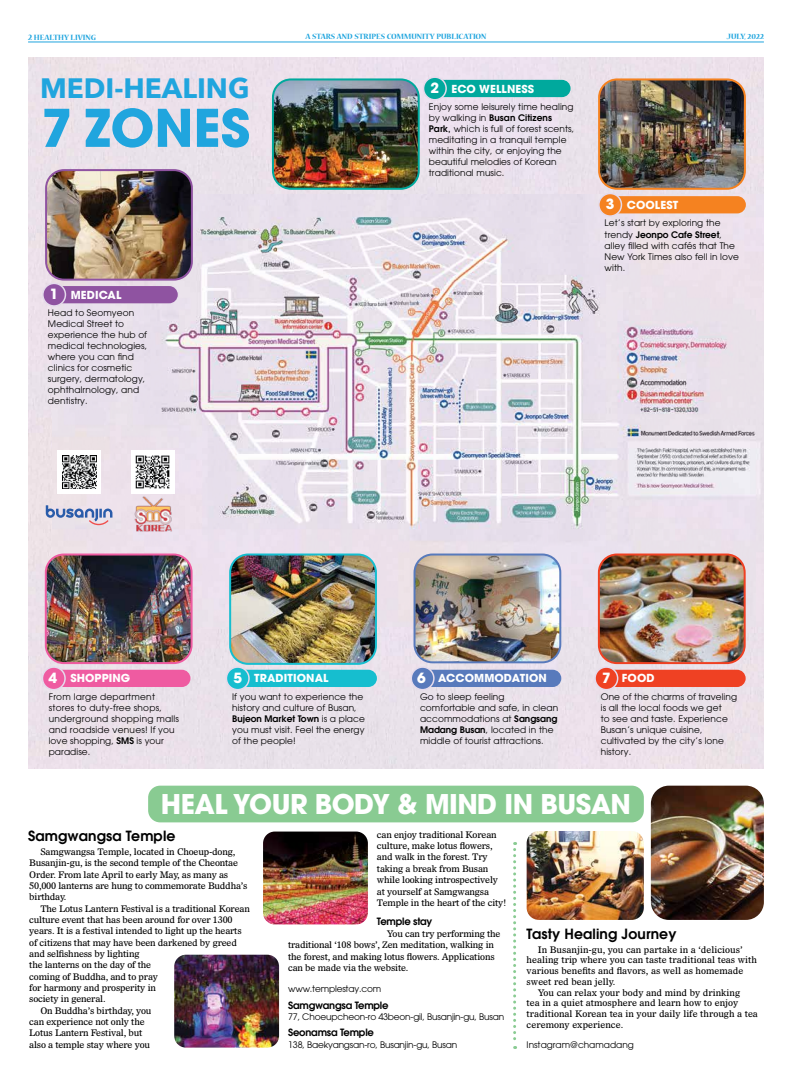
<style>
.page{position:relative;width:792px;height:1080px;background:#fff}
.page>*{position:absolute;margin:0;border:0;box-sizing:border-box;transform-origin:0 0}
.t1{font:700 51.5px "Avant Garde";color:#20a5de}
.t2{font:700 28px "Avenir Next";color:#20a5de}
.t3{font:700 27px "Avant Garde";letter-spacing:-.02em;color:#fff}
.t4{font:600 14px "Avant Garde";letter-spacing:.01em;color:#000}
.t5{font:700 11px "Avant Garde";letter-spacing:.01em;color:#fff}
.t6{font:600 10px "Avant Garde";letter-spacing:-.02em;color:#000}
.t7{font:9px/11px "Avant Garde";letter-spacing:.01em;color:#000}
.t8{font:9px/11.5px "Dutch 811 BT Roman D";letter-spacing:-.02em;color:#000}
.t9{font:9px "Dutch 811 BT Roman D";color:#000}
.t10{font:9px "Avant Garde";letter-spacing:-.02em;color:#000}
.t11{font:700 8.5px "Nueva Std";color:#20a5de}
.s1{font-size:9px}
.s2{font-size:14px}
.s3{font-weight:600}
.s4{font-weight:500}
</style>
<div class="page">
<div style="left:28px;top:58px;width:736px;height:711px;background:#ebe1ea"></div>
<img style="left:52px;top:195px;width:712px;height:431px">
<svg style="left:46px;top:505px;width:66px;height:20px"></svg>
<div style="left:58px;top:450px;width:43px;height:44px;background:#fff"></div>
<img style="left:62px;top:455px;width:34px;height:34px">
<div style="left:131px;top:450px;width:43px;height:44px;background:#fff"></div>
<img style="left:136px;top:455px;width:34px;height:34px">
<img style="left:131px;top:496px;width:43px;height:36px">
<img style="left:527px;top:831px;width:117px;height:89px">
<hr style="left:28px;top:42px;width:736px;height:1px;background:#20a5de">
<div style="left:435px;top:80px;width:136px;height:17px;background:#00a99d;border-radius:9px"></div>
<div style="left:424px;top:77px;width:22px;height:23px;background:#00a99d;border-radius:50%"></div>
<div style="left:423px;top:76px;width:24px;height:25px;border:2px solid #e5dbec;border-radius:50%"></div>
<div style="left:610px;top:196px;width:136px;height:17px;background:#f58220;border-radius:9px"></div>
<div style="left:599px;top:194px;width:22px;height:22px;background:#f58220;border-radius:50%"></div>
<div style="left:598px;top:193px;width:24px;height:24px;border:2px solid #e5dbec;border-radius:50%"></div>
<div style="left:54px;top:670px;width:136px;height:17px;background:#ef5ba1;border-radius:9px"></div>
<div style="left:42px;top:667px;width:23px;height:23px;background:#ef5ba1;border-radius:50%"></div>
<div style="left:42px;top:666px;width:24px;height:24px;border:2px solid #e5dbec;border-radius:50%"></div>
<div style="left:238px;top:670px;width:139px;height:17px;background:#16becf;border-radius:9px"></div>
<div style="left:226px;top:667px;width:23px;height:23px;background:#16becf;border-radius:50%"></div>
<div style="left:226px;top:666px;width:24px;height:24px;border:2px solid #e5dbec;border-radius:50%"></div>
<div style="left:423px;top:670px;width:138px;height:17px;background:#587abc;border-radius:9px"></div>
<div style="left:411px;top:667px;width:23px;height:23px;background:#587abc;border-radius:50%"></div>
<div style="left:411px;top:666px;width:24px;height:24px;border:2px solid #e5dbec;border-radius:50%"></div>
<div style="left:606px;top:670px;width:140px;height:17px;background:#ef4123;border-radius:9px"></div>
<div style="left:595px;top:667px;width:23px;height:23px;background:#ef4123;border-radius:50%"></div>
<div style="left:594px;top:666px;width:24px;height:24px;border:2px solid #e5dbec;border-radius:50%"></div>
<div style="left:54px;top:286px;width:124px;height:17px;background:#8f53a1;border-radius:9px"></div>
<div style="left:43px;top:283px;width:22px;height:23px;background:#8f53a1;border-radius:50%"></div>
<div style="left:42px;top:283px;width:24px;height:24px;border:2px solid #e5dbec;border-radius:50%"></div>
<div style="left:148px;top:786px;width:496px;height:36px;background:#89cb92;border-radius:12px"></div>
<img style="left:174px;top:955px;width:105px;height:93px">
<img style="left:263px;top:832px;width:105px;height:92px">
<img style="left:651px;top:786px;width:113px;height:134px">
<svg style="left:513px;top:842px;width:3px;height:207px"></svg>
<img style="left:599px;top:79px;width:146px;height:110px">
<div style="left:598px;top:78px;width:148px;height:112px;border:2px solid #f58220;border-radius:18px"></div>
<img style="left:46px;top:555px;width:146px;height:108px">
<div style="left:45px;top:554px;width:148px;height:110px;border:2px solid #ef5ba1;border-radius:18px"></div>
<img style="left:230px;top:555px;width:146px;height:109px">
<div style="left:229px;top:554px;width:148px;height:111px;border:2px solid #16becf;border-radius:18px"></div>
<img style="left:273px;top:79px;width:146px;height:110px">
<div style="left:272px;top:78px;width:148px;height:112px;border:2px solid #00a99d;border-radius:18px"></div>
<img style="left:415px;top:555px;width:145px;height:107px">
<div style="left:414px;top:554px;width:147px;height:109px;border:2px solid #587abc;border-radius:18px"></div>
<img style="left:599px;top:555px;width:146px;height:108px">
<div style="left:598px;top:554px;width:148px;height:110px;border:2px solid #ef4123;border-radius:18px"></div>
<img style="left:46px;top:170px;width:146px;height:110px">
<div style="left:45px;top:169px;width:148px;height:112px;border:2px solid #8f53a1;border-radius:18px"></div>
<p class="t11" style="left:28px;top:33px;width:70px"><span class="s1">2</span> HEALTHY LIVING</p>
<p class="t11" style="left:305px;top:33px;width:183px">A STARS AND STRIPES COMMUNITY PUBLICATION</p>
<p class="t11" style="left:727px;top:33px;width:39px">JULY, 2022</p>
<h2 class="t2" style="left:40px;top:64px;width:211px">MEDI-HEALING</h2>
<h1 class="t1" style="left:41px;top:95px;width:211px">7 ZONES</h1>
<p class="t5" style="left:50px;top:288px;width:73px"><span class="s2">1</span> MEDICAL</p>
<p class="t7" style="left:48px;top:307px;width:101px">Head to Seomyeon<br>Medical Street to experience the hub of medical technologies, where you can find clinics for cosmetic surgery, dermatology, ophthalrnology, and dentistry.</p>
<p class="t5" style="left:431px;top:81px;width:105px"><span class="s2">2</span> ECO WELLNESS</p>
<p class="t7" style="left:429px;top:101px;width:147px">Enjoy some leisurely time healing by walking in <span class="s3">Busan Citizens<br>Park</span><span class="s4">,</span> which is full of forest scents, meditating in a tranquil temple within the city, or enjoying the beautiful melodies of Korean traditional music.</p>
<p class="t5" style="left:606px;top:198px;width:74px"><span class="s2">3</span> COOLEST</p>
<p class="t7" style="left:605px;top:217px;width:136px">Let’s start by exploring the trendy <span class="s3">Jeonpo Cafe Street</span>, alley filled with cafés that The<br>New York Times also fell in love with.</p>
<p class="t5" style="left:48px;top:671px;width:83px"><span class="s2">4</span> SHOPPING</p>
<p class="t5" style="left:233px;top:671px;width:97px"><span class="s2">5</span> TRADITIONAL</p>
<p class="t5" style="left:417px;top:671px;width:131px"><span class="s2">6</span> ACCOMMODATION</p>
<p class="t5" style="left:602px;top:671px;width:54px"><span class="s2">7</span> FOOD</p>
<p class="t7" style="left:49px;top:691px;width:132px">From large department stores to duty-free shops, underground shopping malls and roadside venues! If you love shopping, <span class="s3">SMS</span> is your paradise.</p>
<p class="t7" style="left:232px;top:691px;width:134px">If you want to experience the history and culture of Busan,<br><span class="s3">Bujeon Market Town</span> is a place you must visit. Feel the energy of the people!</p>
<p class="t7" style="left:420px;top:691px;width:140px">Go to sleep feeling comfortable and safe, in clean accommodations at <span class="s3">Sangsang<br>Madang Busan</span>, located in the middle of tourist attractions.</p>
<p class="t7" style="left:601px;top:691px;width:138px">One of the charms of traveling is all the local foods we get<br>to see and taste. Experience<br>Busan’s unique cuisine, cultivated by the city’s lone history.</p>
<h3 class="t3" style="left:161px;top:786px;width:472px">HEAL YOUR BODY &amp; MIND IN BUSAN</h3>
<p class="t8" style="left:29px;top:846px;width:220px;text-indent:11px">Samgwangsa Temple, located in Choeup-dong, Busanjin-gu, is the second temple of the Cheontae Order. From late April to early May, as many as 50,000 lanterns are hung to commemorate Buddha’s birthday.</p>
<p class="t8" style="left:40px;top:902px;width:211px">The Lotus Lantern Festival is a traditional Korean</p>
<p class="t8" style="left:29px;top:914px;width:205px">culture event that has been around for over 1300</p>
<p class="t8" style="left:29px;top:925px;width:214px">years. It is a festival intended to light up the hearts</p>
<p class="t8" style="left:29px;top:936px;width:209px">of citizens that may have been darkened by greed</p>
<p class="t8" style="left:29px;top:948px;width:112px">and selfishness by lighting</p>
<p class="t8" style="left:29px;top:959px;width:123px">the lanterns on the day of the</p>
<p class="t8" style="left:29px;top:970px;width:130px">coming of Buddha, and to pray</p>
<p class="t8" style="left:29px;top:982px;width:128px">for harmony and prosperity in</p>
<p class="t8" style="left:29px;top:993px;width:78px">society in general.</p>
<p class="t8" style="left:40px;top:1004px;width:113px">On Buddha’s birthday, you</p>
<p class="t8" style="left:29px;top:1016px;width:117px">can experience not only the</p>
<p class="t8" style="left:29px;top:1027px;width:115px">Lotus Lantern Festival, but</p>
<p class="t8" style="left:29px;top:1038px;width:122px">also a temple stay where you</p>
<p class="t8" style="left:377px;top:828px;width:131px">can enjoy traditional Korean culture, make lotus flowers, and walk in the forest. Try taking a break from Busan while looking introspectively at yourself at Samgwangsa<br>Temple in the heart of the city!</p>
<p class="t6" style="left:377px;top:915px;width:57px">Temple stay</p>
<p class="t8" style="left:288px;top:927px;width:214px;text-indent:99px">You can try performing the traditional ‘108 bows’, Zen meditation, walking in the forest, and making lotus flowers. Applications can be made via the website.</p>
<p class="t10" style="left:288px;top:984px;width:95px">www.templestay.com</p>
<p class="t6" style="left:288px;top:999px;width:102px">Samgwangsa Temple</p>
<p class="t10" style="left:288px;top:1012px;width:218px">77, Choeupcheon-ro 43beon-gil, Busanjin-gu, Busan</p>
<p class="t6" style="left:288px;top:1026px;width:87px">Seonamsa Temple</p>
<p class="t10" style="left:288px;top:1039px;width:171px">138, Baekyangsan-ro, Busanjin-gu, Busan</p>
<h3 class="t4" style="left:28px;top:827px;width:149px">Samgwangsa Temple</h3>
<h3 class="t4" style="left:527px;top:925px;width:151px">Tasty Healing Journey</h3>
<p class="t9" style="left:538px;top:944px;width:206px">In Busanjin-gu, you can partake in a ‘delicious’</p>
<p class="t9" style="left:527px;top:954px;width:232px">healing trip where you can taste traditional teas with</p>
<p class="t9" style="left:527px;top:965px;width:218px">various benefits and flavors, as well as homemade</p>
<p class="t9" style="left:527px;top:976px;width:90px">sweet red bean jelly.</p>
<p class="t9" style="left:538px;top:986px;width:204px">You can relax your body and mind by drinking</p>
<p class="t9" style="left:527px;top:997px;width:213px">tea in a quiet atmosphere and learn how to enjoy</p>
<p class="t9" style="left:527px;top:1008px;width:233px">traditional Korean tea in your daily life through a tea</p>
<p class="t9" style="left:527px;top:1019px;width:98px">ceremony experience.</p>
<p class="t7" style="left:527px;top:1039px;width:109px">Instagram@chamadang</p>
</div>
